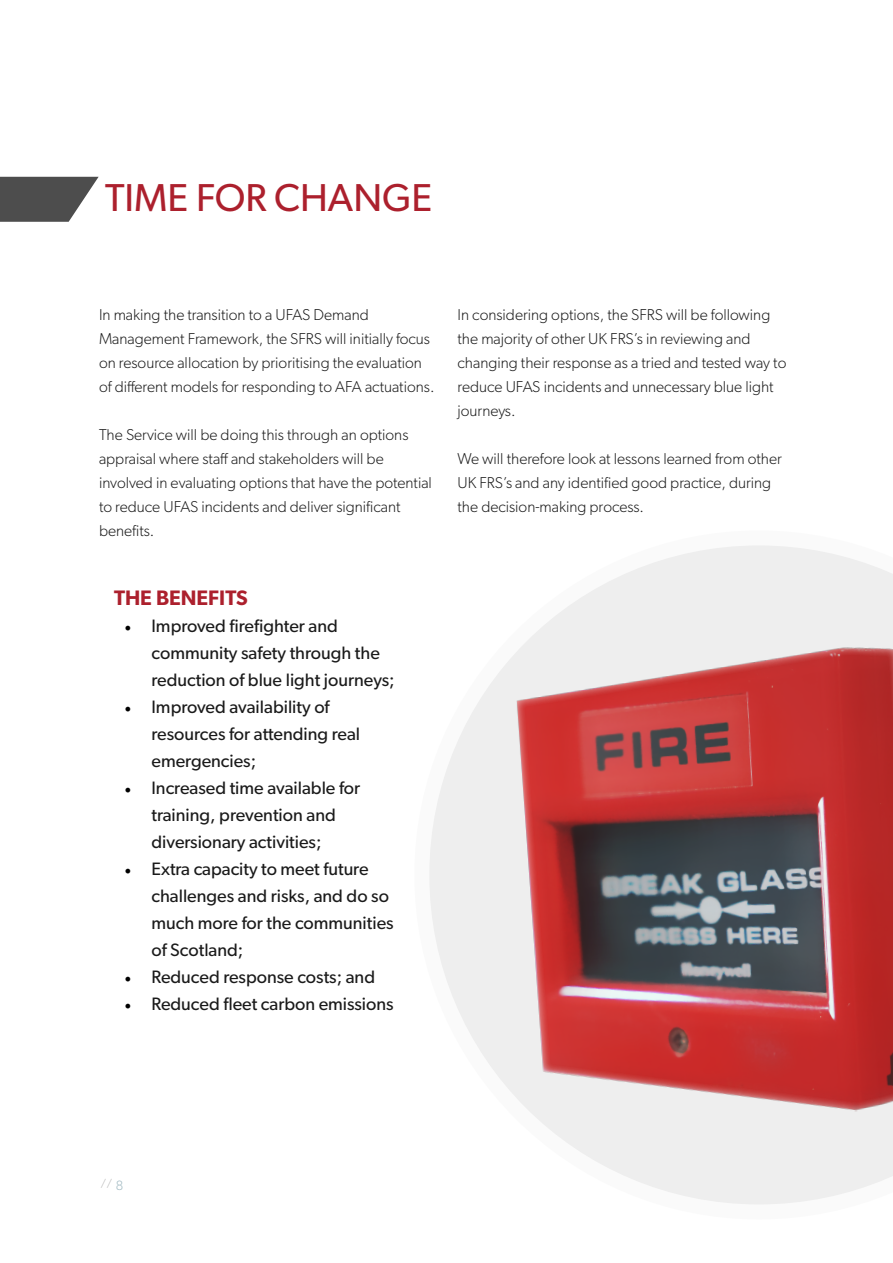
<style>
.page{position:relative;width:893px;height:1263px;background:#fff}
.page>*{position:absolute;margin:0;border:0;box-sizing:border-box;transform-origin:0 0}
.t1{font:39px "Gibson";color:#ac202d}
.t2{font:600 21px "Gibson";color:#ac202d}
.t3{font:18px/27px "Gibson";color:#1a1a1a}
.t4{font:300 15.75px/24px "Gibson";color:#1a1a1a}
.t5{font:300 10.5px "Gibson";color:#b3b3b3}
.s1{font-family:"Minion Pro";color:#000}
.s2{font-size:13.5px;color:#4d7b8b}
</style>
<div class="page">
<svg style="left:429px;top:545px;width:464px;height:660px"></svg>
<svg style="left:491px;top:625px;width:402px;height:511px;background:#b76d6f"></svg>
<svg style="left:0;top:177px;width:99px;height:45px"></svg>
<p class="t1" style="left:105px;top:174px;width:329px">TIME FOR CHANGE</p>
<p class="t4" style="left:99px;top:302px;width:337px">In making the transition to a UFAS Demand Management Framework, the SFRS will initially focus on resource allocation by prioritising the evaluation of different models for responding to AFA actuations.</p>
<p class="t4" style="left:99px;top:422px;width:334px">The Service will be doing this through an options appraisal where staff and stakeholders will be involved in evaluating options that have the potential to reduce UFAS incidents and deliver significant benefits.</p>
<p class="t2" style="left:114px;top:585px;width:135px">THE BENEFITS</p>
<p class="t3" style="left:152px;top:612px;width:245px;text-indent:-27px"><span class="s1">•</span> Improved firefighter and community safety through the reduction of blue light journeys;</p>
<p class="t3" style="left:152px;top:693px;width:210px;text-indent:-27px"><span class="s1">•</span> Improved availability of resources for attending real emergencies;</p>
<p class="t3" style="left:152px;top:774px;width:210px;text-indent:-27px"><span class="s1">•</span> Increased time available for training, prevention and diversionary activities;</p>
<p class="t3" style="left:152px;top:855px;width:244px;text-indent:-27px"><span class="s1">•</span> Extra capacity to meet future challenges and risks, and do so much more for the communities of Scotland;</p>
<p class="t3" style="left:124px;top:963px;width:252px"><span class="s1">•</span> Reduced response costs; and</p>
<p class="t3" style="left:124px;top:990px;width:271px"><span class="s1">•</span> Reduced fleet carbon emissions</p>
<p class="t4" style="left:458px;top:302px;width:330px">In considering options, the SFRS will be following the majority of other UK FRS’s in reviewing and changing their response as a tried and tested way to reduce UFAS incidents and unnecessary blue light journeys.</p>
<p class="t4" style="left:458px;top:446px;width:326px">We will therefore look at lessons learned from other<br>UK FRS’s and any identified good practice, during the decision-making process.</p>
<p class="t5" style="left:101px;top:1177px;width:24px">// <span class="s2">8</span></p>
</div>
